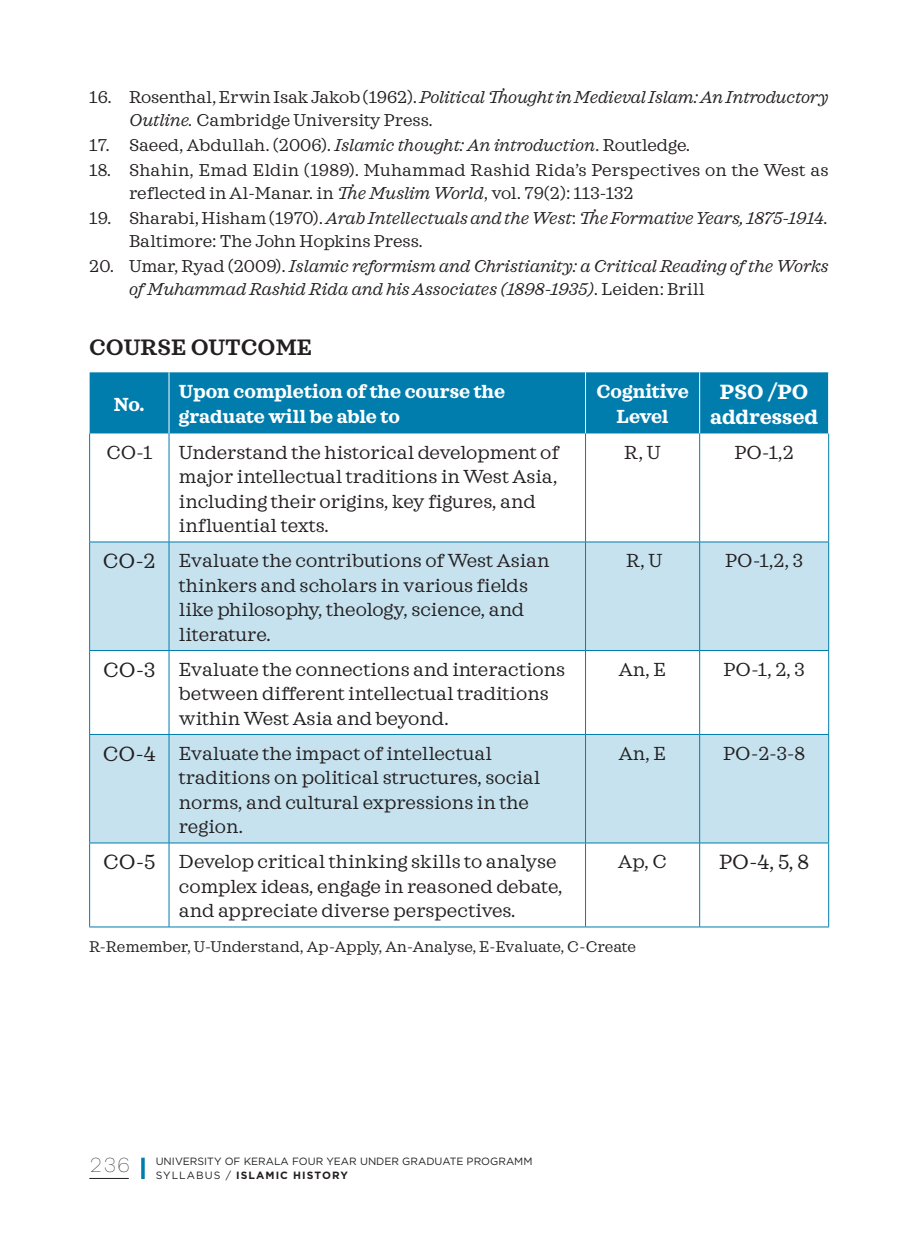
<style>
.page{position:relative;width:918px;height:1241px;background:#fff}
.page>*{position:absolute;margin:0;border:0;box-sizing:border-box;transform-origin:0 0}
._04_Subhead_13{font:600 22.75px "Sagona";color:#231f20}
._02_BodyText_14{font:21px "Sagona";color:#231f20}
._09_Bold_Rev_Left{font:700 21px/24.5px "Sagona";color:#fff;text-align:center}
._02_BodyText_14-2{font:19.25px/24.5px "Sagona";color:#231f20}
._09_Bold_Rev_Left-2{font:700 19.25px/24.5px "Sagona";color:#fff}
.t1{font:17.5px/22.8px "Sagona";color:#231f20}
.t2{font:italic 17.5px/22.8px "Sagona";color:#231f20}
._06_Table_Note{font:15.75px "Sagona";color:#231f20}
.t3{font:10.5px/14px "Gotham";color:#231f20}
.s1{font-style:italic}
.s2{font-style:normal}
.s3{font-family:"Galano Grotesque";font-weight:100;font-size:21px}
.s4{font-weight:700}
</style>
<div class="page">
<hr style="left:89px;top:1177px;width:40px;height:1px;background:#231f20">
<svg style="left:141px;top:1157px;width:4px;height:21px"></svg>
<div style="left:90px;top:372px;width:738px;height:61px;background:#007dad"></div>
<svg style="left:90px;top:542px;width:738px;height:300px;fill:#c6e2ef"></svg>
<hr style="left:169px;top:372px;width:1px;height:61px;background:#fff">
<hr style="left:585px;top:372px;width:1px;height:61px;background:#fff">
<hr style="left:699px;top:372px;width:1px;height:61px;background:#fff">
<hr style="left:169px;top:433px;width:1px;height:108px;background:#007dad">
<hr style="left:585px;top:433px;width:1px;height:108px;background:#007dad">
<hr style="left:699px;top:433px;width:1px;height:108px;background:#007dad">
<hr style="left:89px;top:541px;width:80px;height:1px;background:#007dad">
<hr style="left:169px;top:541px;width:416px;height:1px;background:#007dad">
<hr style="left:169px;top:542px;width:1px;height:108px;background:#007dad">
<hr style="left:585px;top:541px;width:114px;height:1px;background:#007dad">
<hr style="left:585px;top:542px;width:1px;height:108px;background:#007dad">
<hr style="left:699px;top:541px;width:130px;height:1px;background:#007dad">
<hr style="left:699px;top:542px;width:1px;height:108px;background:#007dad">
<hr style="left:89px;top:650px;width:80px;height:1px;background:#007dad">
<hr style="left:169px;top:650px;width:416px;height:1px;background:#007dad">
<hr style="left:169px;top:650px;width:1px;height:84px;background:#007dad">
<hr style="left:585px;top:650px;width:114px;height:1px;background:#007dad">
<hr style="left:585px;top:650px;width:1px;height:84px;background:#007dad">
<hr style="left:699px;top:650px;width:130px;height:1px;background:#007dad">
<hr style="left:699px;top:650px;width:1px;height:84px;background:#007dad">
<hr style="left:89px;top:734px;width:80px;height:1px;background:#007dad">
<hr style="left:169px;top:734px;width:416px;height:1px;background:#007dad">
<hr style="left:169px;top:734px;width:1px;height:108px;background:#007dad">
<hr style="left:585px;top:734px;width:114px;height:1px;background:#007dad">
<hr style="left:585px;top:734px;width:1px;height:108px;background:#007dad">
<hr style="left:699px;top:734px;width:130px;height:1px;background:#007dad">
<hr style="left:699px;top:734px;width:1px;height:108px;background:#007dad">
<hr style="left:89px;top:842px;width:80px;height:1px;background:#007dad">
<hr style="left:169px;top:842px;width:416px;height:1px;background:#007dad">
<hr style="left:169px;top:843px;width:1px;height:83px;background:#007dad">
<hr style="left:585px;top:842px;width:114px;height:1px;background:#007dad">
<hr style="left:585px;top:843px;width:1px;height:83px;background:#007dad">
<hr style="left:699px;top:842px;width:130px;height:1px;background:#007dad">
<hr style="left:699px;top:843px;width:1px;height:83px;background:#007dad">
<hr style="left:89px;top:433px;width:1px;height:108px;background:#007dad">
<hr style="left:828px;top:433px;width:1px;height:108px;background:#007dad">
<hr style="left:89px;top:542px;width:1px;height:108px;background:#007dad">
<hr style="left:828px;top:542px;width:1px;height:108px;background:#007dad">
<hr style="left:89px;top:650px;width:1px;height:84px;background:#007dad">
<hr style="left:828px;top:650px;width:1px;height:84px;background:#007dad">
<hr style="left:89px;top:734px;width:1px;height:108px;background:#007dad">
<hr style="left:828px;top:734px;width:1px;height:108px;background:#007dad">
<hr style="left:89px;top:843px;width:1px;height:83px;background:#007dad">
<hr style="left:828px;top:843px;width:1px;height:83px;background:#007dad">
<hr style="left:89px;top:926px;width:80px;height:1px;background:#007dad">
<hr style="left:169px;top:926px;width:416px;height:1px;background:#007dad">
<hr style="left:585px;top:926px;width:114px;height:1px;background:#007dad">
<hr style="left:699px;top:926px;width:130px;height:1px;background:#007dad">
<p class="t1" style="left:129px;top:86px;width:701px;text-indent:-40px">16. Rosenthal, Erwin Isak Jakob (1962). <span class="s1">Political Thought in Medieval Islam: An Introductory<br>Outline.</span> Cambridge University Press.</p>
<p class="t1" style="left:89px;top:134px;width:602px">17. Saeed, Abdullah. (2006). <span class="s1">Islamic thought: An introduction</span>. Routledge.</p>
<p class="t1" style="left:129px;top:159px;width:701px;text-indent:-40px">18. Shahin, Emad Eldin (1989). Muhammad Rashid Rida’s Perspectives on the West as reflected in Al-Manar. in <span class="s1">The Muslim World</span>, vol. 79(2): 113-132</p>
<p class="t1" style="left:129px;top:207px;width:701px;text-indent:-40px">19. Sharabi, Hisham (1970). <span class="s1">Arab Intellectuals and the West</span>: <span class="s1">The Formative Years, 1875-1914.<br></span>Baltimore: The John Hopkins Press.</p>
<p class="t2" style="left:129px;top:255px;width:701px;text-indent:-40px"><span class="s2">20. Umar, Ryad (2009).</span> Islamic reformism and Christianity: a Critical Reading of the Works of Muhammad Rashid Rida and his Associates (1898-1935)<span class="s2">. Leiden: Brill</span></p>
<p class="_04_Subhead_13" style="left:89px;top:334px;width:224px">COURSE OUTCOME</p>
<p class="_09_Bold_Rev_Left-2" style="left:114px;top:392px;width:32px">No.</p>
<p class="_09_Bold_Rev_Left-2" style="left:179px;top:379px;width:328px">Upon completion of the course the graduate will be able to</p>
<p class="_09_Bold_Rev_Left-2" style="left:596px;top:379px;width:94px">Cognitive</p>
<p class="_09_Bold_Rev_Left-2" style="left:616px;top:404px;width:54px">Level</p>
<p class="_09_Bold_Rev_Left" style="left:710px;top:379px;width:109px">PSO /PO addressed</p>
<p class="_02_BodyText_14-2" style="left:106px;top:440px;width:47px">CO-1</p>
<p class="_02_BodyText_14-2" style="left:179px;top:440px;width:382px">Understand the historical development of major intellectual traditions in West Asia, including their origins, key figures, and influential texts.</p>
<p class="_02_BodyText_14-2" style="left:624px;top:440px;width:38px">R, U</p>
<p class="_02_BodyText_14-2" style="left:734px;top:440px;width:61px">PO-1,2</p>
<p class="_02_BodyText_14" style="left:103px;top:548px;width:55px">CO-2</p>
<p class="_02_BodyText_14-2" style="left:179px;top:548px;width:372px">Evaluate the contributions of West Asian thinkers and scholars in various fields like philosophy, theology, science, and literature.</p>
<p class="_02_BodyText_14-2" style="left:626px;top:548px;width:38px">R, U</p>
<p class="_02_BodyText_14-2" style="left:725px;top:548px;width:79px">PO-1,2, 3</p>
<p class="_02_BodyText_14" style="left:103px;top:657px;width:54px">CO-3</p>
<p class="_02_BodyText_14-2" style="left:179px;top:656px;width:388px">Evaluate the connections and interactions between different intellectual traditions within West Asia and beyond.</p>
<p class="_02_BodyText_14-2" style="left:619px;top:656px;width:49px">An, E</p>
<p class="_02_BodyText_14-2" style="left:723px;top:656px;width:83px">PO-1, 2, 3</p>
<p class="_02_BodyText_14" style="left:103px;top:741px;width:54px">CO-4</p>
<p class="_02_BodyText_14-2" style="left:179px;top:740px;width:363px">Evaluate the impact of intellectual traditions on political structures, social norms, and cultural expressions in the region.</p>
<p class="_02_BodyText_14-2" style="left:619px;top:740px;width:49px">An, E</p>
<p class="_02_BodyText_14-2" style="left:723px;top:740px;width:83px">PO-2-3-8</p>
<p class="_02_BodyText_14" style="left:103px;top:849px;width:54px">CO-5</p>
<p class="_02_BodyText_14-2" style="left:179px;top:849px;width:385px">Develop critical thinking skills to analyse complex ideas, engage in reasoned debate, and appreciate diverse perspectives.</p>
<p class="_02_BodyText_14-2" style="left:618px;top:849px;width:50px">Ap, C</p>
<p class="_02_BodyText_14" style="left:719px;top:849px;width:92px">PO-4, 5, 8</p>
<p class="_06_Table_Note" style="left:89px;top:936px;width:548px">R-Remember, U-Understand, Ap-Apply, An-Analyse, E-Evaluate, C-Create</p>
<p class="t3" style="left:156px;top:1153px;width:378px;text-indent:-66px"><span class="s3">236</span> UNIVERSITY OF KERALA FOUR YEAR UNDER GRADUATE PROGRAMM<br>SYLLABUS / <span class="s4">ISLAMIC HISTORY</span></p>
</div>
